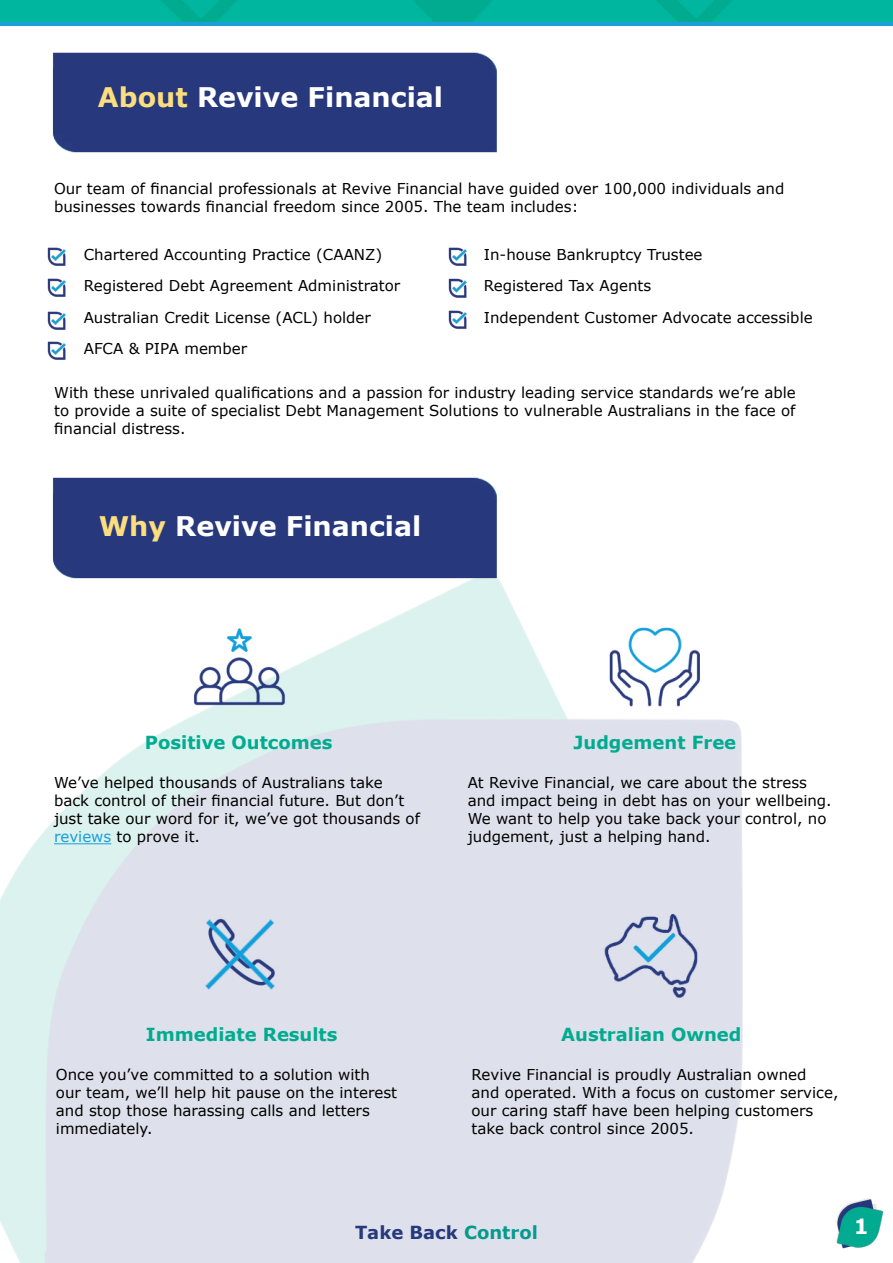
<style>
.page{position:relative;width:893px;height:1263px;background:#fff}
.page>*{position:absolute;margin:0;border:0;box-sizing:border-box;transform-origin:0 0}
.t1{font:700 27px "Verdana";color:#fff}
.t2{font:700 21px "Verdana";color:#fff}
.t3{font:700 18px "Verdana";color:#00ab90}
.t4{font:700 18px "Verdana";color:#27397d}
.t5{font:15px/18px "Verdana";color:#000}
.s1{color:#fbde7e}
.s2{color:#1b9eda}
.s3{color:#00ab90}
</style>
<div class="page">
<img style="left:836px;top:1198px;width:48px;height:51px">
<img style="left:52px;top:477px;width:450px;height:107px">
<div style="left:52px;top:52px;width:445px;height:101px;background:#27387d"></div>
<div style="left:0;top:0;width:893px;height:26px;background:#1b9eda"></div>
<img style="left:0;top:0;width:893px;height:22px">
<img style="left:192px;top:910px;width:100px;height:92px">
<img style="left:609px;top:627px;width:91px;height:80px">
<hr style="left:54px;top:843px;width:57px;height:1px;background:#1b9eda">
<img style="left:47px;top:247px;width:19px;height:19px">
<img style="left:47px;top:278px;width:19px;height:19px">
<img style="left:47px;top:311px;width:19px;height:19px">
<img style="left:47px;top:341px;width:19px;height:19px">
<img style="left:448px;top:247px;width:19px;height:19px">
<img style="left:448px;top:278px;width:19px;height:20px">
<img style="left:448px;top:310px;width:19px;height:19px">
<img style="left:601px;top:910px;width:100px;height:92px">
<img style="left:193px;top:628px;width:96px;height:83px">
<h1 class="t1" style="left:98px;top:78px;width:347px"><span class="s1">About</span> Revive Financial</h1>
<p class="t5" style="left:54px;top:180px;width:732px">Our team of financial professionals at Revive Financial have guided over 100,000 individuals and businesses towards financial freedom since 2005. The team includes:</p>
<p class="t5" style="left:84px;top:238px;width:318px;line-height:31.5px">Chartered Accounting Practice (CAANZ)<br>Registered Debt Agreement Administrator Australian Credit License (ACL) holder AFCA &amp; PIPA member</p>
<p class="t5" style="left:484px;top:238px;width:330px;line-height:31.5px">In-house Bankruptcy Trustee<br>Registered Tax Agents<br>Independent Customer Advocate accessible</p>
<p class="t5" style="left:54px;top:383px;width:743px;text-align:justify">With these unrivaled qualifications and a passion for industry leading service standards we’re able to provide a suite of specialist Debt Management Solutions to vulnerable Australians in the face of financial distress.</p>
<h1 class="t1" style="left:99px;top:507px;width:324px"><span class="s1">Why</span> Revive Financial</h1>
<p class="t3" style="left:145px;top:730px;width:189px">Positive Outcomes</p>
<p class="t3" style="left:574px;top:730px;width:164px">Judgement Free</p>
<p class="t5" style="left:54px;top:774px;width:367px">We’ve helped thousands of Australians take back control of their financial future. But don’t just take our word for it, we’ve got thousands of <span class="s2">reviews</span> to prove it.</p>
<p class="t5" style="left:468px;top:774px;width:365px">At Revive Financial, we care about the stress and impact being in debt has on your wellbeing.<br>We want to help you take back your control, no judgement, just a helping hand.</p>
<p class="t3" style="left:146px;top:1021px;width:193px">Immediate Results</p>
<p class="t5" style="left:56px;top:1065px;width:343px">Once you’ve committed to a solution with our team, we’ll help hit pause on the interest and stop those harassing calls and letters immediately.</p>
<p class="t3" style="left:561px;top:1021px;width:182px">Australian Owned</p>
<p class="t5" style="left:472px;top:1065px;width:368px">Revive Financial is proudly Australian owned<br>and operated. With a focus on customer service, our caring staff have been helping customers take back control since 2005.</p>
<p class="t4" style="left:355px;top:1219px;width:184px">Take Back <span class="s3">Control</span></p>
<h2 class="t2" style="left:854px;top:1212px;width:16px">1</h2>
</div>
